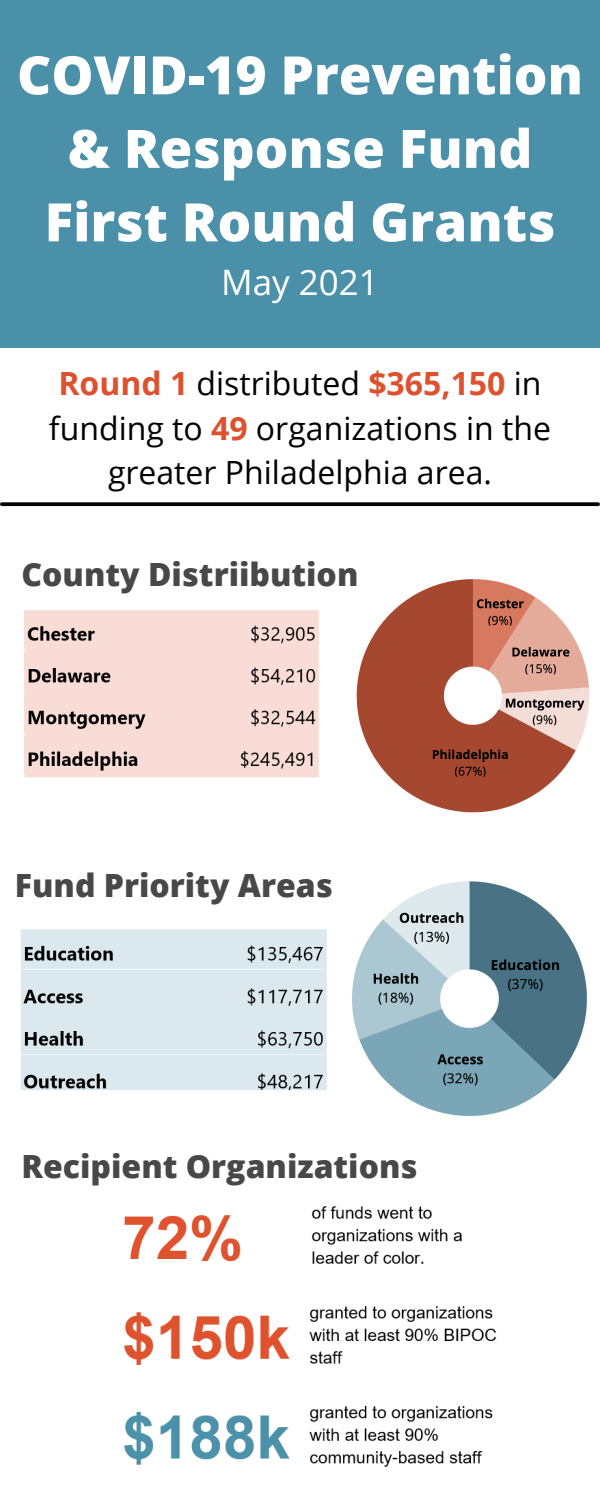
<style>
.page{position:relative;width:600px;height:1500px;background:#fff}
.page>*{position:absolute;margin:0;border:0;box-sizing:border-box;transform-origin:0 0}
.t1{font:800 53px/73.5px "Open Sans";color:#fff;text-align:center}
.t2{font:35px "Open Sans";color:#fff}
.t3{font:32px/44.2px "Open Sans";color:#000;text-align:center}
.t4{font:800 32px "Open Sans";color:#484848}
.s1{font-weight:700;color:#de512e}
</style>
<div class="page">
<div style="left:0;top:0;width:600px;height:347px;background:#4a90a9"></div>
<svg style="left:2px;top:502px;width:596px;height:4px;background:#131313"></svg>
<img style="left:356px;top:579px;width:234px;height:234px">
<img style="left:124px;top:1206px;width:373px;height:261px">
<img style="left:352px;top:881px;width:235px;height:235px">
<img style="left:24px;top:610px;width:295px;height:168px">
<img style="left:21px;top:929px;width:306px;height:161px">
<p class="t1" style="left:17px;top:37px;width:567px">COVID-19 Prevention &amp; Response Fund</p>
<p class="t1" style="left:45px;top:184px;width:512px">First Round Grants</p>
<p class="t2" style="left:221px;top:258px;width:159px">May 2021</p>
<p class="t3" style="left:49px;top:361px;width:504px"><span class="s1">Round 1</span> distributed <span class="s1">$365,150</span> in funding to <span class="s1">49</span> organizations in the greater Philadelphia area.</p>
<p class="t4" style="left:22px;top:552px;width:338px">County Distriibution</p>
<p class="t4" style="left:15px;top:863px;width:319px">Fund Priority Areas</p>
<p class="t4" style="left:22px;top:1144px;width:398px">Recipient Organizations</p>
</div>
